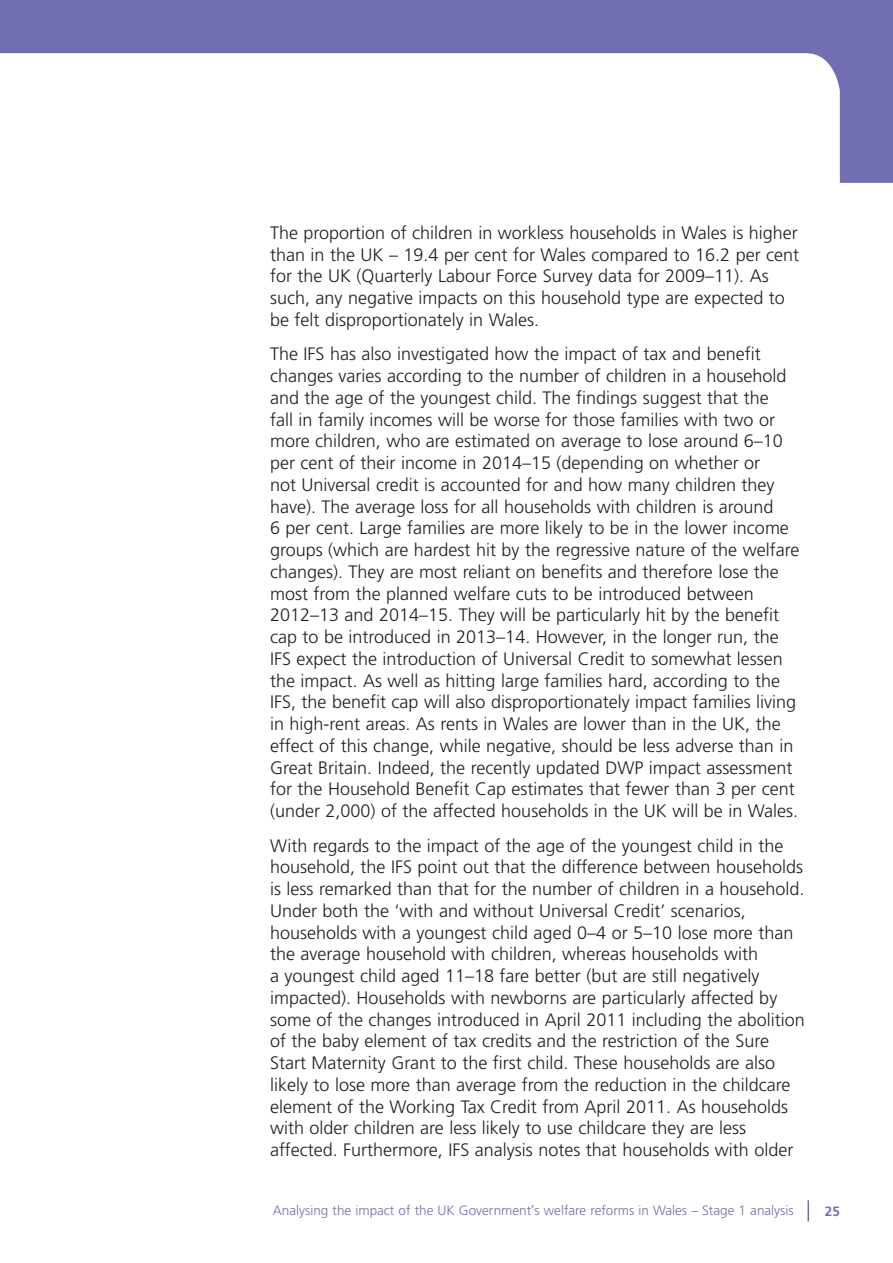
<style>
.page{position:relative;width:893px;height:1263px;background:#fff}
.page>*{position:absolute;margin:0;border:0;box-sizing:border-box;transform-origin:0 0}
.t1{font:300 18px/21.8px "Frutiger LT Std";color:#231f20}
.t2{font:300 13.5px "Frutiger LT Std";color:#716eb3}
.t3{font:700 13.5px "Frutiger LT Std";color:#716eb3}
.s1{font-stretch:condensed}
</style>
<div class="page">
<svg style="left:0;top:0;width:893px;height:183px"></svg>
<hr style="left:807px;top:1200px;width:2px;height:21px;background:#716eb3">
<p class="t1" style="left:270px;top:222px;width:531px">The proportion of children in workless households in Wales is higher than in the UK – 19.4 per cent for Wales compared to 16.2 per cent for the UK (Quarterly Labour Force Survey data for 2009–11). As such, any negative impacts on this household type are expected to be felt disproportionately in Wales.</p>
<p class="t1" style="left:270px;top:344px;width:531px">The IFS has also investigated how the impact of tax and benefit changes varies according to the number of children in a household and the age of the youngest child. The findings suggest that the<br>fall in family incomes will be worse for those families with two or more children, who are estimated on average to lose around 6–10 per cent of their income in 2014–15 (depending on whether or<br>not Universal credit is accounted for and how many children they have). The average loss for all households with children is around<br>6 per cent. Large families are more likely to be in the lower income groups (which are hardest hit by the regressive nature of the welfare changes). They are most reliant on benefits and therefore lose the most from the planned welfare cuts to be introduced between 2012–13 and 2014–15. They will be particularly hit by the benefit cap to be introduced in 2013–14. However, in the longer run, the IFS expect the introduction of Universal Credit to somewhat lessen the impact. As well as hitting large families hard, according to the IFS, the benefit cap will also disproportionately impact families living in high-rent areas. As rents in Wales are lower than in the UK, the effect of this change, while negative, should be less adverse than in Great Britain. Indeed, the recently updated DWP impact assessment for the Household Benefit Cap estimates that fewer than 3 per cent (under 2,000) of the affected households in the UK will be in Wales.</p>
<p class="t1" style="left:270px;top:835px;width:536px">With regards to the impact of the age of the youngest child in the household, the IFS point out that the difference between households is less remarked than that for the number of children in a household.<br>Under both the ‘with and without Universal Credit’ scenarios, households with a youngest child aged 0–4 or 5–10 lose more than the average household with children, whereas households with<br>a youngest child aged 11–18 fare better (but are still negatively impacted). Households with newborns are particularly affected by some of the changes introduced in April 2011 including the abolition of the baby element of tax credits and the restriction of the Sure Start Maternity Grant to the first child. These households are also likely to lose more than average from the reduction in the childcare element of the Working Tax Credit from April 2011. As households with older children are less likely to use childcare they are less affected. Furthermore, IFS analysis notes that households with older</p>
<p class="t2" style="left:273px;top:1203px;width:522px">Analysing the impact of the UK Government<span class="s1">’</span>s welfare reforms in Wales – Stage 1 analysis</p>
<p class="t3" style="left:825px;top:1203px;width:17px">25</p>
</div>
